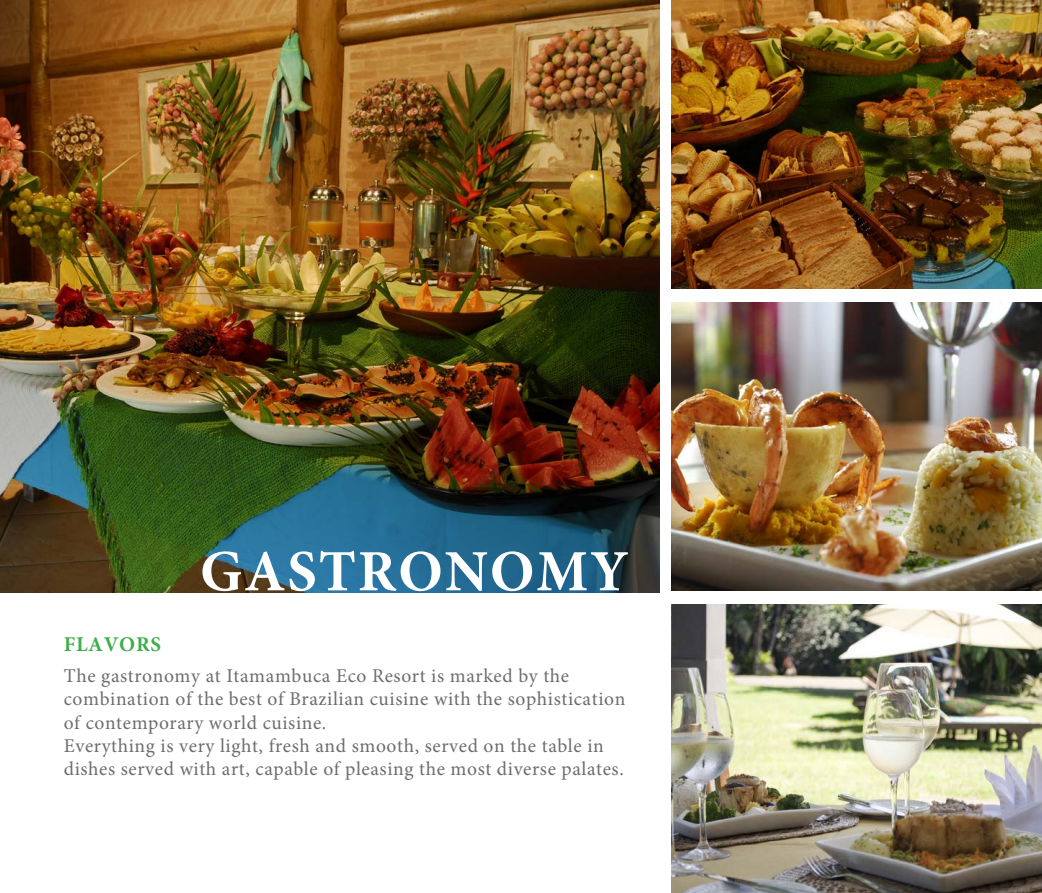
<style>
.page{position:relative;width:1042px;height:893px;background:#fff}
.page>*{position:absolute;margin:0;border:0;box-sizing:border-box;transform-origin:0 0}
.t1{font:700 58.5px "Minion Pro";letter-spacing:.03em;color:#fff}
.t2{font:700 21px "Minion Pro";letter-spacing:.03em;color:#40ae49}
.t3{font:19.5px/23.4px "Minion Pro";letter-spacing:.03em;color:#6c6d70}
</style>
<div class="page">
<img style="left:672px;top:0;width:370px;height:288px">
<img style="left:672px;top:302px;width:370px;height:289px">
<img style="left:672px;top:605px;width:370px;height:288px">
<img style="left:0;top:0;width:659px;height:592px">
<h1 class="t1" style="left:200px;top:530px;width:430px">GASTRONOMY</h1>
<p class="t2" style="left:64px;top:630px;width:99px">FLAVORS</p>
<p class="t3" style="left:64px;top:664px;width:563px">The gastronomy at Itamambuca Eco Resort is marked by the combination of the best of Brazilian cuisine with the sophistication of contemporary world cuisine.<br>Everything is very light, fresh and smooth, served on the table in dishes served with art, capable of pleasing the most diverse palates.</p>
</div>
